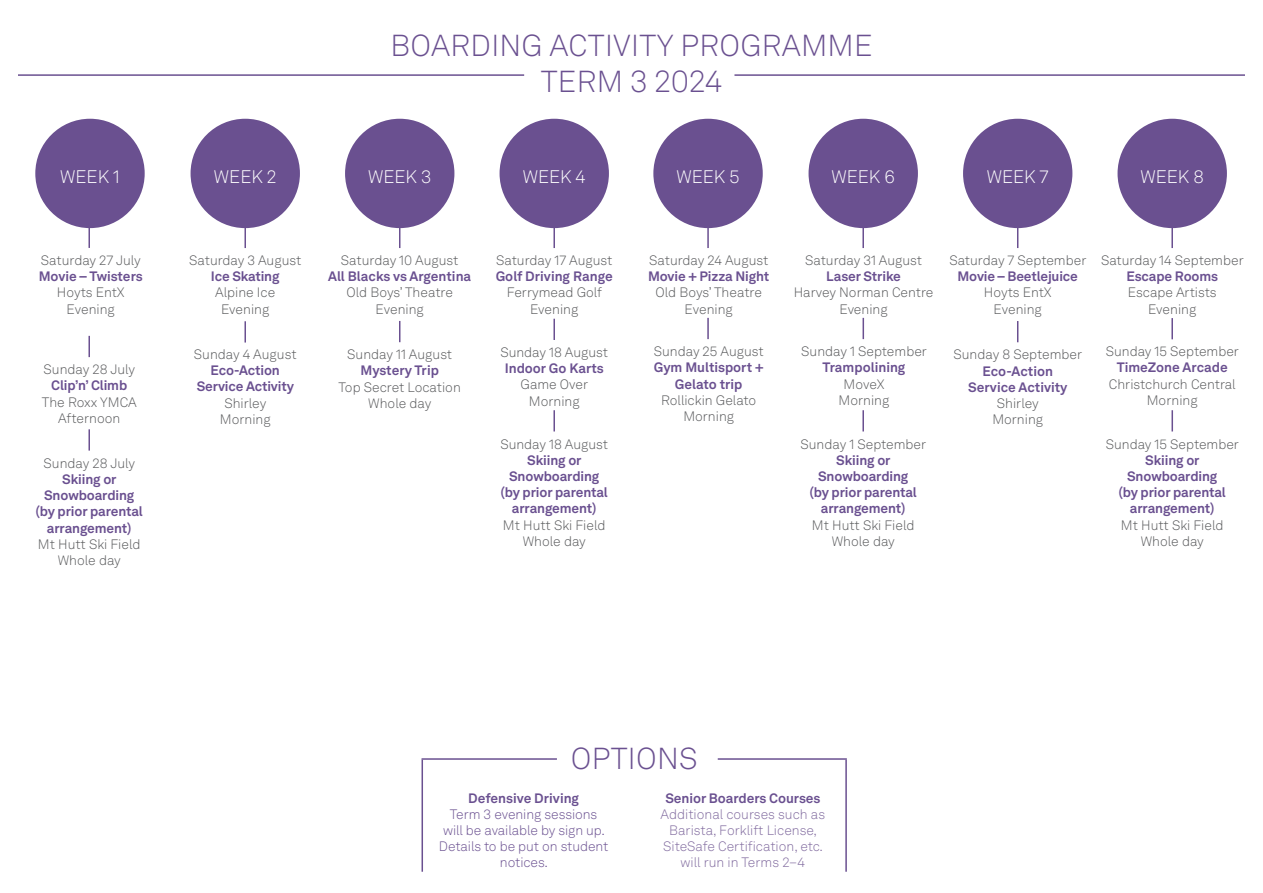
<style>
.page{position:relative;width:1263px;height:893px;background:#fff}
.page>*{position:absolute;margin:0;border:0;box-sizing:border-box;transform-origin:0 0}
.t1{font:300 30px "Akkurat LL";letter-spacing:.01em;color:#6a5090}
.t2{font:300 18px "Akkurat LL";color:#fff}
.t3{font:300 13.5px/16.2px "Akkurat LL";color:#57585a;text-align:center}
.t4{font:700 13.5px/16.2px "Akkurat LL";letter-spacing:-.01em;color:#6a5090;text-align:center}
.t5{font:300 13.5px/16.2px "Akkurat LL";color:#816b9f;text-align:center}
.t6{font:300 13.5px/16.2px "Akkurat LL";letter-spacing:-.005em;color:#6a5090;text-align:center}
</style>
<div class="page">
<hr style="left:18px;top:74px;width:506px;height:2px;background:#6a5090">
<hr style="left:734px;top:74px;width:511px;height:2px;background:#6a5090">
<div style="left:35px;top:119px;width:110px;height:109px;background:#6a5090;border-radius:50%"></div>
<hr style="left:88px;top:192px;width:2px;height:56px;background:#6a5090">
<div style="left:191px;top:119px;width:109px;height:109px;background:#6a5090;border-radius:50%"></div>
<hr style="left:244px;top:192px;width:2px;height:56px;background:#6a5090">
<div style="left:345px;top:119px;width:109px;height:109px;background:#6a5090;border-radius:50%"></div>
<hr style="left:399px;top:192px;width:1px;height:56px;background:#6a5090">
<div style="left:499px;top:119px;width:110px;height:109px;background:#6a5090;border-radius:50%"></div>
<hr style="left:553px;top:192px;width:2px;height:56px;background:#6a5090">
<hr style="left:553px;top:319px;width:2px;height:21px;background:#6a5090">
<hr style="left:244px;top:321px;width:2px;height:22px;background:#6a5090">
<hr style="left:88px;top:336px;width:2px;height:21px;background:#6a5090">
<hr style="left:88px;top:429px;width:2px;height:22px;background:#6a5090">
<hr style="left:553px;top:410px;width:2px;height:21px;background:#6a5090">
<hr style="left:862px;top:410px;width:2px;height:21px;background:#6a5090">
<hr style="left:1171px;top:410px;width:2px;height:21px;background:#6a5090">
<svg style="left:399px;top:321px;width:1px;height:21px"></svg>
<div style="left:653px;top:119px;width:110px;height:109px;background:#6a5090;border-radius:50%"></div>
<hr style="left:707px;top:192px;width:2px;height:56px;background:#6a5090">
<hr style="left:707px;top:318px;width:2px;height:21px;background:#6a5090">
<hr style="left:862px;top:318px;width:2px;height:21px;background:#6a5090">
<div style="left:808px;top:119px;width:110px;height:109px;background:#6a5090;border-radius:50%"></div>
<hr style="left:862px;top:192px;width:2px;height:56px;background:#6a5090">
<div style="left:963px;top:119px;width:109px;height:109px;background:#6a5090;border-radius:50%"></div>
<hr style="left:1017px;top:192px;width:1px;height:56px;background:#6a5090">
<svg style="left:1017px;top:321px;width:1px;height:21px"></svg>
<hr style="left:1171px;top:318px;width:2px;height:21px;background:#6a5090">
<div style="left:1117px;top:119px;width:110px;height:109px;background:#6a5090;border-radius:50%"></div>
<hr style="left:1171px;top:192px;width:2px;height:56px;background:#6a5090">
<hr style="left:421px;top:758px;width:136px;height:2px;background:#6a5090">
<hr style="left:421px;top:760px;width:2px;height:112px;background:#6a5090">
<hr style="left:718px;top:758px;width:129px;height:2px;background:#6a5090">
<hr style="left:845px;top:760px;width:2px;height:112px;background:#6a5090">
<p class="t1" style="left:390px;top:25px;width:484px">BOARDING ACTIVITY PROGRAMME</p>
<p class="t1" style="left:541px;top:61px;width:183px">TERM 3 2024</p>
<p class="t2" style="left:60px;top:164px;width:61px">WEEK 1</p>
<p class="t2" style="left:214px;top:164px;width:64px">WEEK 2</p>
<p class="t2" style="left:368px;top:164px;width:65px">WEEK 3</p>
<p class="t2" style="left:523px;top:164px;width:64px">WEEK 4</p>
<p class="t3" style="left:41px;top:252px;width:101px">Saturday 27 July</p>
<p class="t4" style="left:39px;top:268px;width:106px">Movie – Twisters</p>
<p class="t3" style="left:57px;top:284px;width:69px">Hoyts EntX</p>
<p class="t3" style="left:67px;top:300px;width:50px">Evening</p>
<p class="t3" style="left:44px;top:361px;width:93px">Sunday 28 July</p>
<p class="t4" style="left:51px;top:377px;width:78px">Clip’n’ Climb</p>
<p class="t3" style="left:42px;top:393px;width:97px">The Roxx YMCA</p>
<p class="t3" style="left:58px;top:410px;width:64px">Afternoon</p>
<p class="t3" style="left:44px;top:455px;width:93px">Sunday 28 July</p>
<p class="t4" style="left:36px;top:470px;width:109px">Skiing or<br>Snowboarding (by prior parental arrangement)</p>
<p class="t3" style="left:38px;top:536px;width:104px">Mt Hutt Ski Field</p>
<p class="t3" style="left:58px;top:552px;width:65px">Whole day</p>
<p class="t3" style="left:189px;top:252px;width:114px">Saturday 3 August</p>
<p class="t4" style="left:211px;top:268px;width:70px">Ice Skating</p>
<p class="t3" style="left:215px;top:284px;width:62px">Alpine Ice</p>
<p class="t3" style="left:221px;top:300px;width:50px">Evening</p>
<p class="t3" style="left:194px;top:346px;width:104px">Sunday 4 August</p>
<p class="t4" style="left:197px;top:362px;width:99px">Eco-Action<br>Service Activity</p>
<p class="t3" style="left:224px;top:394px;width:43px">Shirley</p>
<p class="t3" style="left:220px;top:411px;width:52px">Morning</p>
<p class="t3" style="left:341px;top:252px;width:119px">Saturday 10 August</p>
<p class="t4" style="left:328px;top:268px;width:145px">All Blacks vs Argentina</p>
<p class="t3" style="left:347px;top:284px;width:108px">Old Boys’ Theatre</p>
<p class="t3" style="left:376px;top:300px;width:50px">Evening</p>
<p class="t3" style="left:347px;top:346px;width:106px">Sunday 11 August</p>
<p class="t4" style="left:360px;top:362px;width:80px">Mystery Trip</p>
<p class="t3" style="left:339px;top:378px;width:124px">Top Secret Location</p>
<p class="t3" style="left:368px;top:395px;width:65px">Whole day</p>
<p class="t3" style="left:496px;top:252px;width:118px">Saturday 17 August</p>
<p class="t4" style="left:496px;top:268px;width:119px">Golf Driving Range</p>
<p class="t3" style="left:507px;top:284px;width:97px">Ferrymead Golf</p>
<p class="t3" style="left:530px;top:300px;width:50px">Evening</p>
<p class="t3" style="left:500px;top:344px;width:109px">Sunday 18 August</p>
<p class="t4" style="left:505px;top:359px;width:101px">Indoor Go Karts</p>
<p class="t3" style="left:521px;top:376px;width:69px">Game Over</p>
<p class="t3" style="left:529px;top:392px;width:52px">Morning</p>
<p class="t3" style="left:500px;top:435px;width:109px">Sunday 18 August</p>
<p class="t4" style="left:501px;top:451px;width:109px">Skiing or<br>Snowboarding (by prior parental arrangement)</p>
<p class="t3" style="left:503px;top:516px;width:104px">Mt Hutt Ski Field</p>
<p class="t3" style="left:523px;top:533px;width:65px">Whole day</p>
<p class="t2" style="left:676px;top:164px;width:65px">WEEK 5</p>
<p class="t2" style="left:831px;top:164px;width:65px">WEEK 6</p>
<p class="t2" style="left:987px;top:164px;width:63px">WEEK 7</p>
<p class="t2" style="left:1140px;top:164px;width:65px">WEEK 8</p>
<p class="t3" style="left:649px;top:252px;width:121px">Saturday 24 August</p>
<p class="t4" style="left:648px;top:268px;width:123px">Movie + Pizza Night</p>
<p class="t3" style="left:655px;top:284px;width:108px">Old Boys’ Theatre</p>
<p class="t3" style="left:685px;top:300px;width:50px">Evening</p>
<p class="t3" style="left:654px;top:343px;width:111px">Sunday 25 August</p>
<p class="t4" style="left:654px;top:359px;width:111px">Gym Multisport +<br>Gelato trip</p>
<p class="t3" style="left:661px;top:392px;width:97px">Rollickin Gelato</p>
<p class="t3" style="left:683px;top:408px;width:52px">Morning</p>
<p class="t3" style="left:805px;top:252px;width:119px">Saturday 31 August</p>
<p class="t4" style="left:826px;top:268px;width:76px">Laser Strike</p>
<p class="t3" style="left:794px;top:284px;width:141px">Harvey Norman Centre</p>
<p class="t3" style="left:839px;top:300px;width:50px">Evening</p>
<p class="t3" style="left:801px;top:343px;width:127px">Sunday 1 September</p>
<p class="t4" style="left:822px;top:359px;width:84px">Trampolining</p>
<p class="t3" style="left:844px;top:375px;width:42px">MoveX</p>
<p class="t3" style="left:838px;top:392px;width:52px">Morning</p>
<p class="t3" style="left:800px;top:435px;width:127px">Sunday 1 September</p>
<p class="t4" style="left:810px;top:451px;width:109px">Skiing or<br>Snowboarding (by prior parental arrangement)</p>
<p class="t3" style="left:812px;top:516px;width:104px">Mt Hutt Ski Field</p>
<p class="t3" style="left:832px;top:533px;width:65px">Whole day</p>
<p class="t3" style="left:949px;top:252px;width:139px">Saturday 7 September</p>
<p class="t4" style="left:957px;top:268px;width:122px">Movie – Beetlejuice</p>
<p class="t3" style="left:984px;top:284px;width:69px">Hoyts EntX</p>
<p class="t3" style="left:994px;top:300px;width:50px">Evening</p>
<p class="t3" style="left:953px;top:346px;width:130px">Sunday 8 September</p>
<p class="t4" style="left:968px;top:362px;width:101px">Eco-Action<br>Service Activity</p>
<p class="t3" style="left:992px;top:395px;width:52px">Shirley<br>Morning</p>
<p class="t3" style="left:1101px;top:252px;width:144px">Saturday 14 September</p>
<p class="t4" style="left:1126px;top:268px;width:93px">Escape Rooms</p>
<p class="t3" style="left:1128px;top:284px;width:90px">Escape Artists</p>
<p class="t3" style="left:1148px;top:300px;width:50px">Evening</p>
<p class="t3" style="left:1106px;top:343px;width:135px">Sunday 15 September</p>
<p class="t4" style="left:1117px;top:359px;width:113px">TimeZone Arcade</p>
<p class="t3" style="left:1109px;top:375px;width:128px">Christchurch Central</p>
<p class="t3" style="left:1147px;top:392px;width:52px">Morning</p>
<p class="t3" style="left:1106px;top:435px;width:135px">Sunday 15 September</p>
<p class="t4" style="left:1118px;top:451px;width:109px">Skiing or<br>Snowboarding (by prior parental arrangement)</p>
<p class="t3" style="left:1121px;top:516px;width:104px">Mt Hutt Ski Field</p>
<p class="t3" style="left:1141px;top:533px;width:65px">Whole day</p>
<p class="t1" style="left:571px;top:738px;width:128px">OPTIONS</p>
<p class="t4" style="left:468px;top:789px;width:112px">Defensive Driving</p>
<p class="t6" style="left:439px;top:806px;width:171px">Term 3 evening sessions will be available by sign up.<br>Details to be put on student notices.</p>
<p class="t4" style="left:665px;top:789px;width:156px">Senior Boarders Courses</p>
<p class="t5" style="left:660px;top:806px;width:166px">Additional courses such as<br>Barista, Forklift License,<br>SiteSafe Certification, etc. will run in Terms 2–4</p>
</div>
